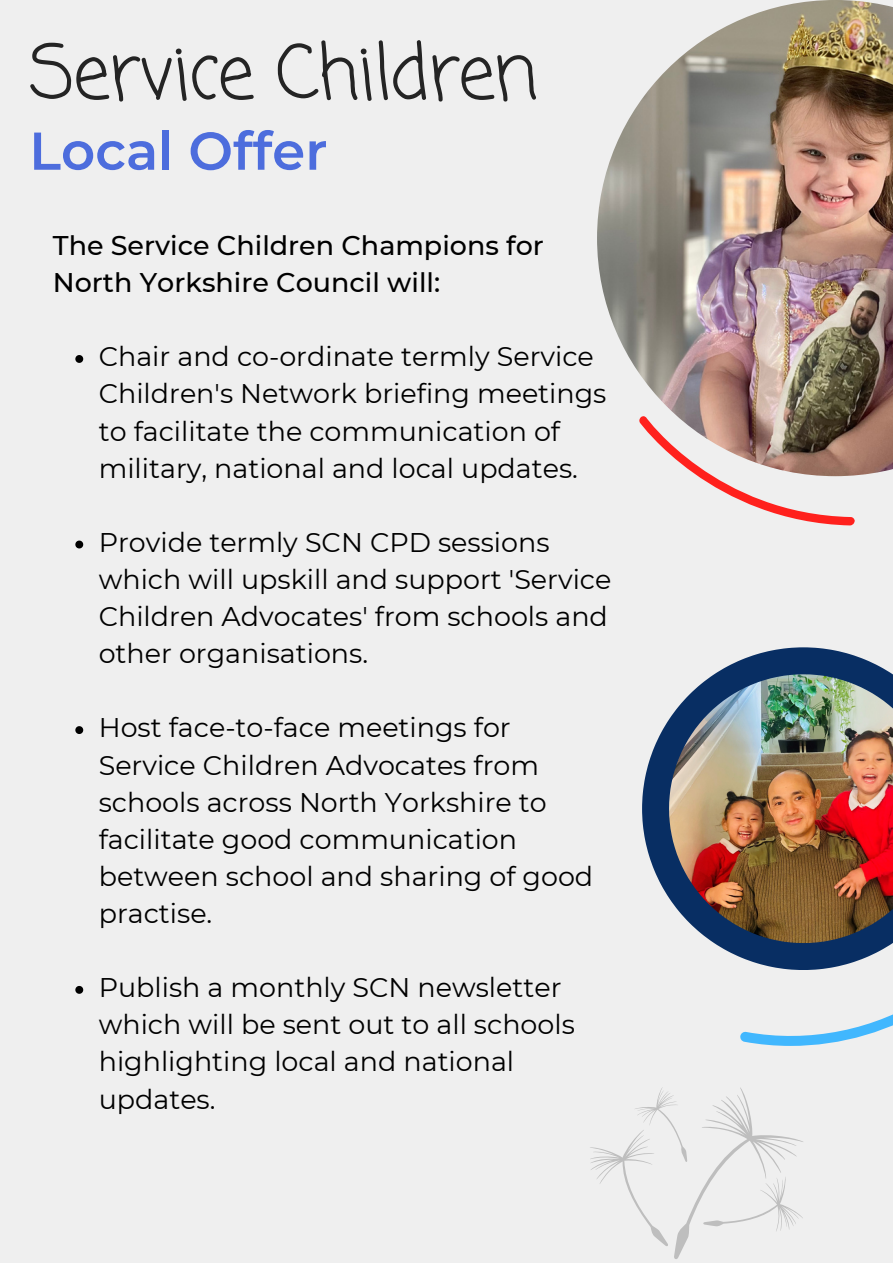
<style>
.page{position:relative;width:893px;height:1264px;background:#fff}
.page>*{position:absolute;margin:0;border:0;box-sizing:border-box;transform-origin:0 0}
.t1{font:75px "Coming Soon";letter-spacing:-.025em;color:#242424}
.t2{font:600 53.1px "Montserrat";color:#4d6ddd}
.t3{font:27px/37px "Montserrat";color:#000}
.t4{font:500 27px/37px "Montserrat";color:#000}
</style>
<div class="page">
<div style="left:0;top:0;width:892px;height:1262px;background:#efefef"></div>
<img style="left:597px;top:0;width:295px;height:475px">
<svg style="left:615px;top:414px;width:249px;height:112px"></svg>
<svg style="left:642px;top:647px;width:250px;height:310px"></svg>
<img style="left:669px;top:674px;width:223px;height:269px">
<svg style="left:739px;top:838px;width:153px;height:207px"></svg>
<svg style="left:75px;top:355px;width:8px;height:8px"></svg>
<svg style="left:75px;top:540px;width:8px;height:8px"></svg>
<svg style="left:75px;top:726px;width:8px;height:8px"></svg>
<svg style="left:75px;top:985px;width:8px;height:8px"></svg>
<svg style="left:590px;top:1087px;width:213px;height:172px"></svg>
<p class="t1" style="left:29px;top:21px;width:510px">Service Children</p>
<p class="t2" style="left:29px;top:118px;width:300px">Local Offer</p>
<p class="t4" style="left:53px;top:227px;width:492px">The Service Children Champions for<br>North Yorkshire Council will:</p>
<p class="t3" style="left:99px;top:338px;width:509px">Chair and co-ordinate termly Service Children's Network briefing meetings to facilitate the communication of military, national and local updates.</p>
<p class="t3" style="left:99px;top:523px;width:514px">Provide termly SCN CPD sessions which will upskill and support 'Service Children Advocates' from schools and other organisations.</p>
<p class="t3" style="left:99px;top:709px;width:496px">Host face-to-face meetings for<br>Service Children Advocates from schools across North Yorkshire to facilitate good communication between school and sharing of good practise.</p>
<p class="t3" style="left:99px;top:968px;width:477px">Publish a monthly SCN newsletter which will be sent out to all schools highlighting local and national updates.</p>
</div>
